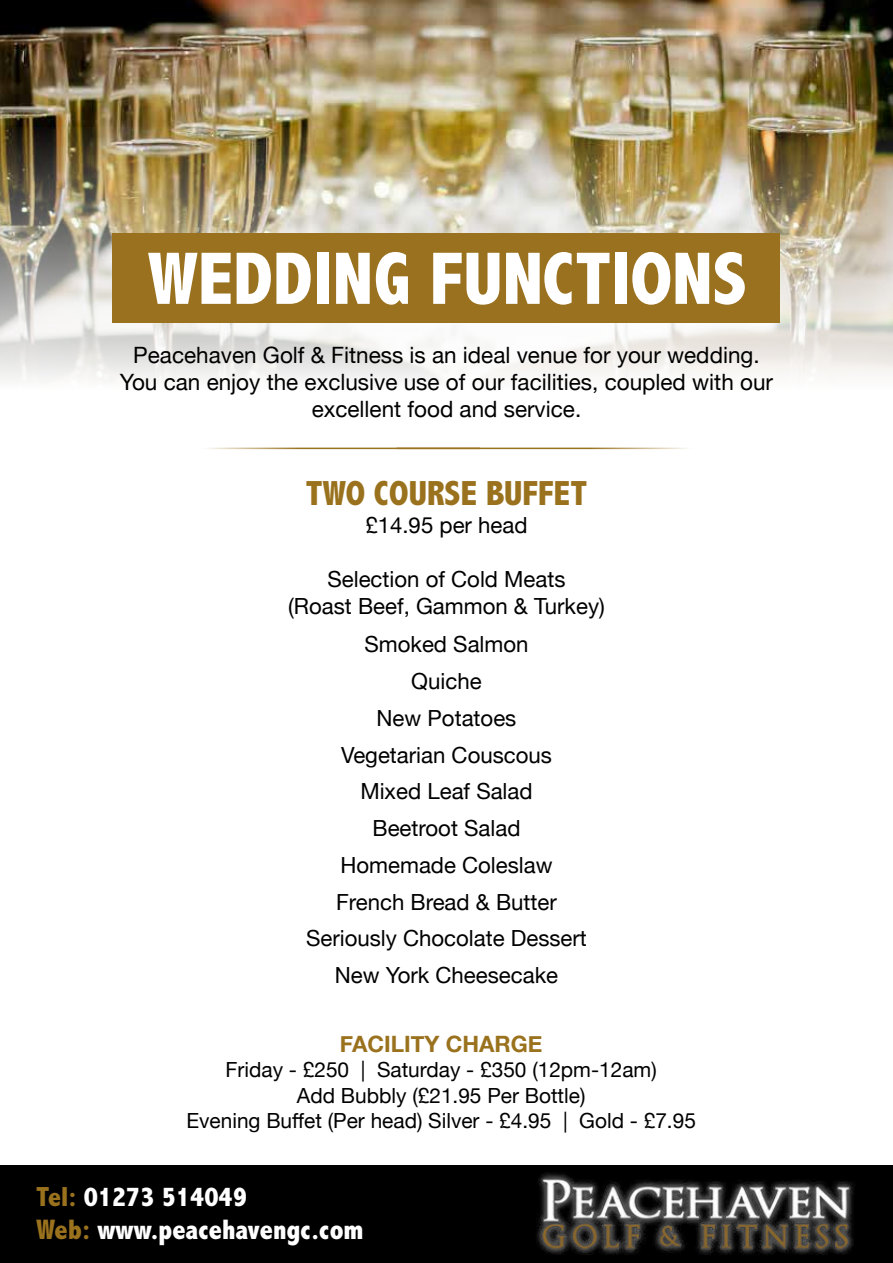
<style>
.page{position:relative;width:893px;height:1263px;background:#fff}
.page>*{position:absolute;margin:0;border:0;box-sizing:border-box;transform-origin:0 0}
.t1{font:800 condensed 75px "Abadi MT Pro";color:#fff}
.t2{font:800 condensed 35.1px "Abadi MT Pro";color:#9a721e}
.t3{font:800 condensed 28.35px "Abadi MT Pro";color:#fff}
.t4{font:800 condensed 27.9px "Abadi MT Pro";color:#fff}
.t5{font:22.5px/27px "Helvetica Neue";color:#000;text-align:center}
.t6{font:700 22.5px "Helvetica Neue";color:#9a721e}
.t7{font:22.2px/36.8px "Helvetica Neue";color:#000;text-align:center}
.t8{font:20.85px/25.5px "Helvetica Neue";color:#000;text-align:center}
.s1{color:#9a721e}
</style>
<div class="page">
<img style="left:0;top:0;width:893px;height:128px">
<img style="left:0;top:128px;width:893px;height:252px">
<div style="left:112px;top:233px;width:667px;height:90px;background:#9a711e"></div>
<div style="left:0;top:1165px;width:893px;height:98px;background:#000"></div>
<img style="left:537px;top:1173px;width:317px;height:82px">
<hr style="left:397px;top:448px;width:309px;height:1px;background:#9a721e">
<hr style="left:189px;top:448px;width:291px;height:1px;background:#9a721e">
<h1 class="t1" style="left:147px;top:238px;width:601px">WEDDING FUNCTIONS</h1>
<p class="t5" style="left:120px;top:343px;width:654px">Peacehaven Golf &amp; Fitness is an ideal venue for your wedding.<br>You can enjoy the exclusive use of our facilities, coupled with our excellent food and service.</p>
<h2 class="t2" style="left:306px;top:474px;width:283px">TWO COURSE BUFFET</h2>
<p class="t7" style="left:365px;top:508px;width:164px">£14.95 per head</p>
<p class="t7" style="left:288px;top:567px;width:318px;line-height:27.2px">Selection of Cold Meats<br>(Roast Beef, Gammon &amp; Turkey)</p>
<p class="t7" style="left:306px;top:627px;width:282px">Smoked Salmon<br>Quiche<br>New Potatoes<br>Vegetarian Couscous<br>Mixed Leaf Salad<br>Beetroot Salad<br>Homemade Coleslaw<br>French Bread &amp; Butter<br>Seriously Chocolate Dessert<br>New York Cheesecake</p>
<p class="t6" style="left:340px;top:1026px;width:204px">FACILITY CHARGE</p>
<p class="t8" style="left:186px;top:1058px;width:511px">Friday - £250 | Saturday - £350 (12pm-12am)<br>Add Bubbly (£21.95 Per Bottle)<br>Evening Buffet (Per head) Silver - £4.95 | Gold - £7.95</p>
<p class="t4" style="left:36px;top:1181px;width:212px"><span class="s1">Tel:</span> 01273 514049</p>
<p class="t3" style="left:36px;top:1214px;width:329px"><span class="s1">Web:</span> www.peacehavengc.com</p>
</div>
